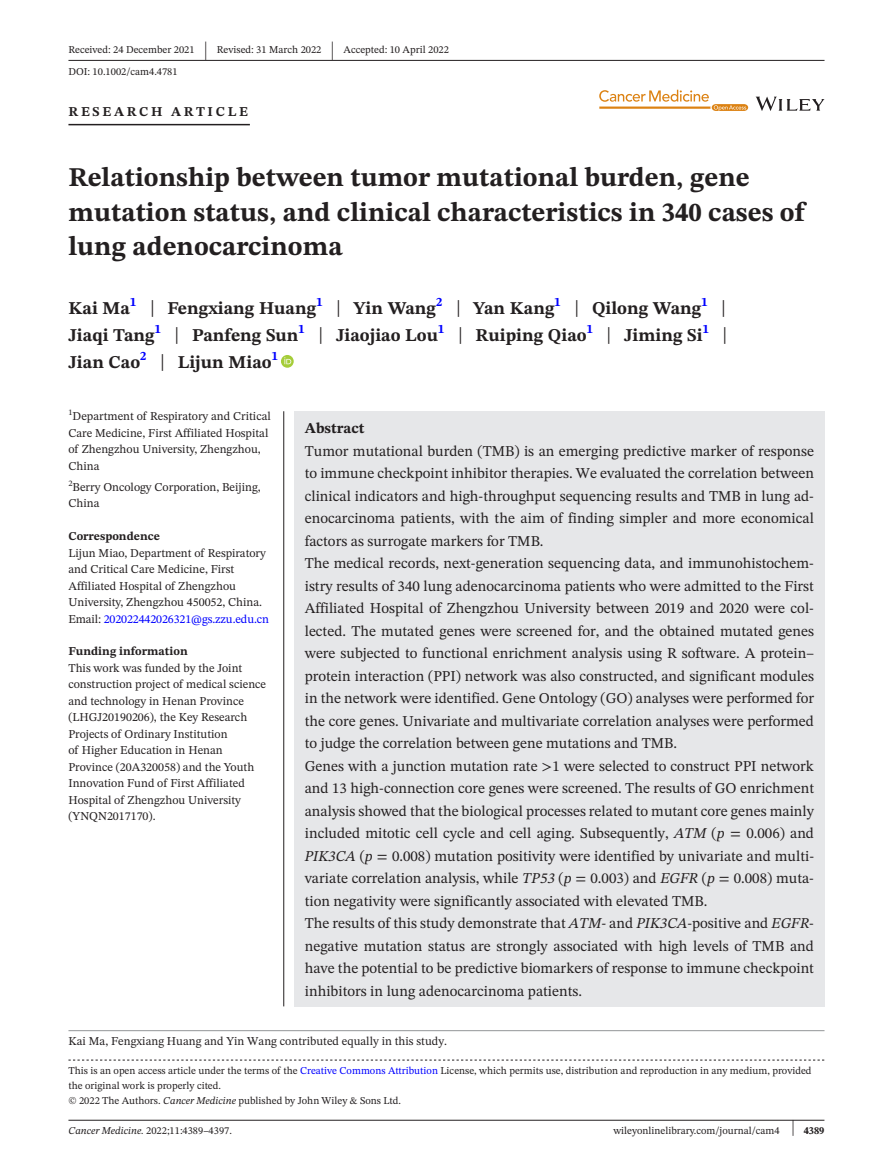
<style>
.page{position:relative;width:893px;height:1174px;background:#fff}
.page>*{position:absolute;margin:0;border:0;box-sizing:border-box;transform-origin:0 0}
.t1{font:700 27px/34.5px "STIX Two Text";color:#231f20}
.t2{font:25.65px "STIX Two Text";color:#231f20;scale:.49 1}
.t3{font:700 18px/27px "STIX Two Text";color:#231f20;text-align:justify}
.t4{font:15px/22.5px "STIX Two Text";color:#231f20}
.t5{font:700 15px "STIX Two Text";color:#231f20}
.t6{font:700 13.5px "STIX Two Text";letter-spacing:.2em;color:#231f20}
.t7{font:12px/16.5px "STIX Two Text";color:#231f20}
.t8{font:700 12px "STIX Two Text";color:#231f20}
.t9{font:10.5px/15px "STIX Two Text";color:#231f20}
.s1{font-weight:400;font-size:23.4px}
.s2{color:#00f}
.s3{font-style:italic}
.s4{font-size:22.2px}
.s5{font-weight:700}
</style>
<div class="page">
<hr style="left:68px;top:1119px;width:756px;height:1px;background:#231f20">
<svg style="left:756px;top:97px;width:68px;height:14px"></svg>
<svg style="left:599px;top:90px;width:149px;height:21px"></svg>
<hr style="left:68px;top:60px;width:756px;height:1px;background:#231f20">
<hr style="left:68px;top:124px;width:182px;height:1px;background:#231f20">
<svg style="left:281px;top:355px;width:13px;height:13px"></svg>
<svg style="left:284px;top:357px;width:7px;height:7px"></svg>
<svg style="left:68px;top:1059px;width:756px;height:1px"></svg>
<hr style="left:68px;top:1030px;width:756px;height:1px;background:#939598">
<div style="left:294px;top:411px;width:530px;height:595px;background:#e6e7e9"></div>
<hr style="left:283px;top:411px;width:1px;height:595px;background:#231f20">
<p class="t9" style="left:68px;top:42px;width:128px">Received: 24 December 2021</p>
<h2 class="t2" style="left:204px;top:32px;width:8px">|</h2>
<p class="t9" style="left:217px;top:42px;width:106px">Revised: 31 March 2022</p>
<h2 class="t2" style="left:331px;top:32px;width:8px">|</h2>
<p class="t9" style="left:344px;top:42px;width:107px">Accepted: 10 April 2022</p>
<p class="t9" style="left:68px;top:64px;width:111px">DOI: 10.1002/cam4.4781</p>
<p class="t6" style="left:68px;top:101px;width:181px">RESEARCH ARTICLE</p>
<h1 class="t1" style="left:68px;top:161px;width:737px">Relationship between tumor mutational burden, gene mutation status, and clinical characteristics in 340 cases of lung adenocarcinoma</h1>
<p class="t3" style="left:68px;top:295px;width:660px">Kai Ma<sup>1</sup> <span class="s1">|</span> Fengxiang Huang<sup>1</sup> <span class="s1">|</span> Yin Wang<sup>2</sup> <span class="s1">|</span> Yan Kang<sup>1</sup> <span class="s1">|</span> Qilong Wang<sup>1</sup> <span class="s1">| </span>Jiaqi Tang<sup>1</sup> <span class="s1">|</span> Panfeng Sun<sup>1</sup> <span class="s1">|</span> Jiaojiao Lou<sup>1</sup> <span class="s1">|</span> Ruiping Qiao<sup>1</sup> <span class="s1">|</span> Jiming Si<sup>1</sup> <span class="s1">| </span>Jian Cao<sup>2</sup> <span class="s1">|</span> Lijun Miao<sup>1</sup></p>
<p class="t7" style="left:68px;top:408px;width:204px"><sup>1</sup>Department of Respiratory and Critical<br>Care Medicine, First Affiliated Hospital of Zhengzhou University, Zhengzhou,<br>China</p>
<p class="t7" style="left:68px;top:478px;width:194px"><sup>2</sup>Berry Oncology Corporation, Beijing,<br>China</p>
<p class="t8" style="left:68px;top:528px;width:93px">Correspondence</p>
<p class="t7" style="left:68px;top:544px;width:202px">Lijun Miao, Department of Respiratory and Critical Care Medicine, First Affiliated Hospital of Zhengzhou University, Zhengzhou 450052, China.<br>Email: <span class="s2">202022442026321@gs.zzu.edu.cn</span></p>
<p class="t8" style="left:68px;top:642px;width:121px">Funding information</p>
<p class="t7" style="left:68px;top:659px;width:199px">This work was funded by the Joint construction project of medical science and technology in Henan Province (LHGJ20190206), the Key Research<br>Projects of Ordinary Institution<br>of Higher Education in Henan<br>Province (20A320058) and the Youth<br>Innovation Fund of First Affiliated<br>Hospital of Zhengzhou University (YNQN2017170).</p>
<p class="t5" style="left:305px;top:417px;width:61px">Abstract</p>
<p class="t4" style="left:305px;top:439px;width:511px">Tumor mutational burden (TMB) is an emerging predictive marker of response to immune checkpoint inhibitor therapies. We evaluated the correlation between clinical indicators and high-throughput sequencing results and TMB in lung ad&shy;enocarcinoma patients, with the aim of finding simpler and more economical factors as surrogate markers for TMB.<br>The medical records, next-generation sequencing data, and immunohistochem&shy;istry results of 340 lung adenocarcinoma patients who were admitted to the First Affiliated Hospital of Zhengzhou University between 2019 and 2020 were col&shy;lected. The mutated genes were screened for, and the obtained mutated genes were subjected to functional enrichment analysis using R software. A protein– protein interaction (PPI) network was also constructed, and significant modules in the network were identified. Gene Ontology (GO) analyses were performed for the core genes. Univariate and multivariate correlation analyses were performed to judge the correlation between gene mutations and TMB.<br>Genes with a junction mutation rate &gt;1 were selected to construct PPI network and 13 high-connection core genes were screened. The results of GO enrichment analysis showed that the biological processes related to mutant core genes mainly included mitotic cell cycle and cell aging. Subsequently, <span class="s3">ATM</span> (<span class="s3">p</span> = 0.006) and <span class="s3">PIK3CA</span> (<span class="s3">p</span> = 0.008) mutation positivity were identified by univariate and multi&shy;variate correlation analysis, while <span class="s3">TP53</span> (<span class="s3">p</span> = 0.003) and <span class="s3">EGFR</span> (<span class="s3">p</span> = 0.008) muta&shy;tion negativity were significantly associated with elevated TMB.<br>The results of this study demonstrate that <span class="s3">ATM-</span> and <span class="s3">PIK3CA</span>-positive and <span class="s3">EGFR&shy;</span>negative mutation status are strongly associated with high levels of TMB and have the potential to be predictive biomarkers of response to immune checkpoint inhibitors in lung adenocarcinoma patients.</p>
<p class="t7" style="left:68px;top:1032px;width:380px">Kai Ma, Fengxiang Huang and Yin Wang contributed equally in this study.</p>
<p class="t9" style="left:68px;top:1063px;width:745px">This is an open access article under the terms of the <span class="s2">Creative Commons Attribution</span> License, which permits use, distribution and reproduction in any medium, provided the original work is properly cited.<br>© 2022 The Authors. <span class="s3">Cancer Medicine</span> published by John Wiley &amp; Sons Ltd.</p>
<p class="t9" style="left:68px;top:1123px;width:165px"><span class="s3">Cancer Medicine.</span> 2022;11:4389–4397.</p>
<p class="t9" style="left:613px;top:1123px;width:213px">wileyonlinelibrary.com/journal/cam4 <span class="s4">|</span> <span class="s5">4389</span></p>
</div>
